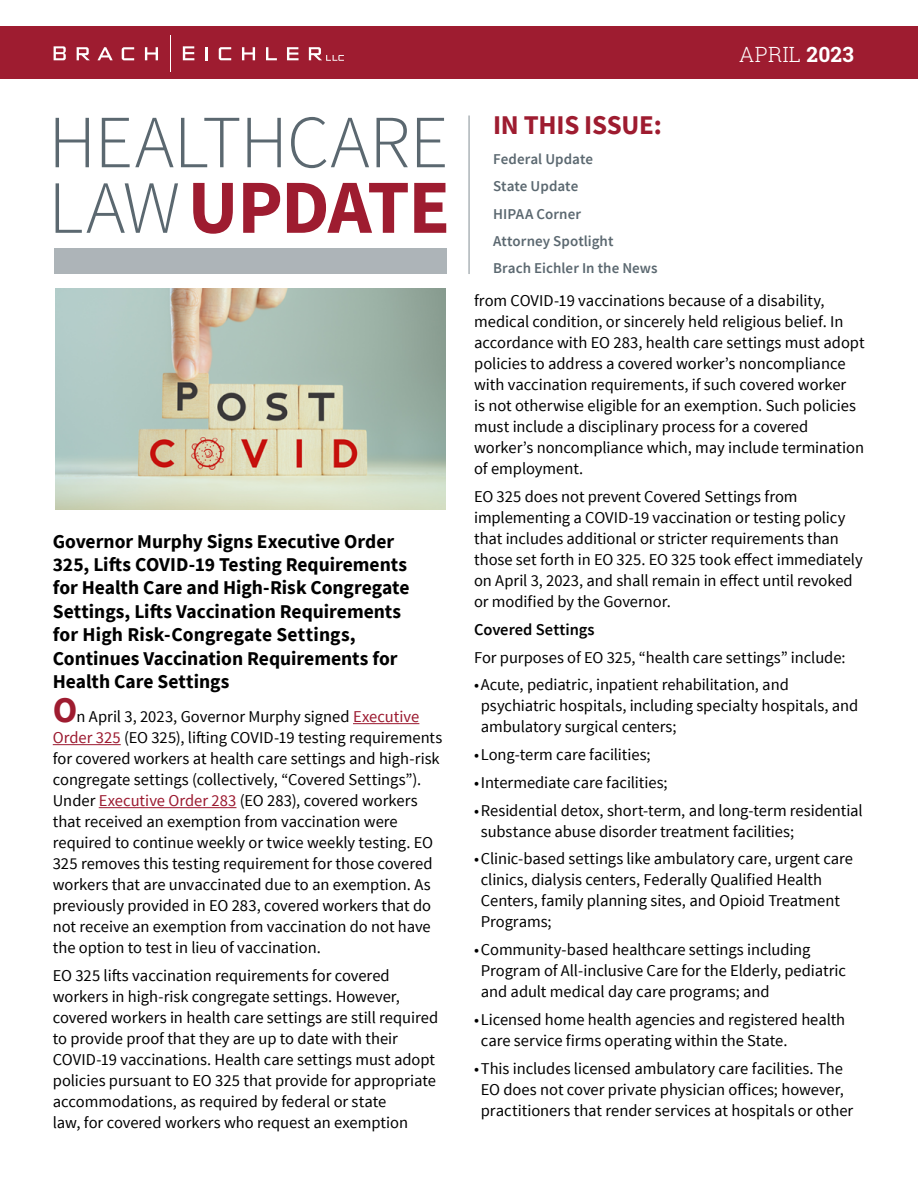
<style>
.page{position:relative;width:918px;height:1188px;background:#fff}
.page>*{position:absolute;margin:0;border:0;box-sizing:border-box;transform-origin:0 0}
.t1{font:700 76.5px "Source Sans Pro";letter-spacing:-.025em;color:#9e1c30}
.t2{font:300 75px "Source Sans Pro";letter-spacing:-.015em;color:#5b6870}
.t3{font:700 27px "Source Sans Pro";letter-spacing:-.01em;color:#9e1c30}
.t4{font:300 21px "Roboto Slab";letter-spacing:.01em;color:#fff}
.t5{font:700 19.5px/23.4px "Source Sans Pro";color:#000}
.t6{font:16.5px/21px "Source Sans Pro";letter-spacing:-.005em;color:#000}
.t7{font:600 16.5px "Source Sans Pro";color:#000}
.t8{font:600 15px/27.3px "Source Sans Pro";color:#5b6870}
.s1{font-weight:300;font-size:75px;color:#5b6870}
.s2{font-weight:700;font-size:36px;color:#9e1c30}
.s3{color:#9b192f}
.s4{font-weight:700}
</style>
<div class="page">
<hr style="left:353px;top:723px;width:66px;height:1px;background:#9b192f">
<hr style="left:53px;top:744px;width:68px;height:1px;background:#9b192f">
<hr style="left:99px;top:807px;width:137px;height:1px;background:#9b192f">
<div style="left:0;top:26px;width:918px;height:53px;background:#9e1c30"></div>
<hr style="left:468px;top:116px;width:2px;height:158px;background:#adb4b8">
<svg style="left:54px;top:46px;width:12px;height:14px"></svg>
<svg style="left:77px;top:47px;width:13px;height:13px"></svg>
<svg style="left:97px;top:47px;width:16px;height:13px"></svg>
<svg style="left:145px;top:47px;width:13px;height:13px"></svg>
<svg style="left:206px;top:47px;width:2px;height:13px"></svg>
<svg style="left:242px;top:47px;width:13px;height:13px"></svg>
<svg style="left:266px;top:47px;width:11px;height:13px"></svg>
<svg style="left:287px;top:47px;width:12px;height:13px"></svg>
<svg style="left:122px;top:47px;width:12px;height:13px"></svg>
<svg style="left:219px;top:47px;width:12px;height:13px"></svg>
<svg style="left:183px;top:46px;width:11px;height:14px"></svg>
<hr style="left:170px;top:35px;width:1px;height:37px;background:#fff">
<svg style="left:309px;top:47px;width:35px;height:14px"></svg>
<div style="left:55px;top:248px;width:392px;height:25px;background:#adb4b8"></div>
<img style="left:56px;top:289px;width:390px;height:221px">
<h2 class="t2" style="left:48px;top:97px;width:402px">HEALTHCARE</h2>
<h1 class="t1" style="left:48px;top:156px;width:403px"><span class="s1">LAW</span>UPDATE</h1>
<p class="t5" style="left:53px;top:529px;width:358px">Governor Murphy Signs Executive Order 325, Lifts COVID-19 Testing Requirements for Health Care and High-Risk Congregate Settings, Lifts Vaccination Requirements for High Risk-Congregate Settings, Continues Vaccination Requirements for Health Care Settings</p>
<p class="t6" style="left:53px;top:707px;width:391px"><span class="s2">O</span>n April 3, 2023, Governor Murphy signed <span class="s3">Executive Order 325</span> (EO 325), lifting COVID-19 testing requirements for covered workers at health care settings and high-risk congregate settings (collectively, “Covered Settings”).<br>Under <span class="s3">Executive Order 283</span> (EO 283), covered workers that received an exemption from vaccination were required to continue weekly or twice weekly testing. EO 325 removes this testing requirement for those covered workers that are unvaccinated due to an exemption. As previously provided in EO 283, covered workers that do not receive an exemption from vaccination do not have the option to test in lieu of vaccination.</p>
<p class="t6" style="left:53px;top:966px;width:387px">EO 325 lifts vaccination requirements for covered workers in high-risk congregate settings. However, covered workers in health care settings are still required to provide proof that they are up to date with their COVID-19 vaccinations. Health care settings must adopt policies pursuant to EO 325 that provide for appropriate accommodations, as required by federal or state<br>law, for covered workers who request an exemption</p>
<h3 class="t3" style="left:493px;top:107px;width:170px">IN THIS ISSUE:</h3>
<p class="t8" style="left:493px;top:146px;width:166px">Federal Update<br>State Update<br>HIPAA Corner<br>Attorney Spotlight<br>Brach Eichler In the News</p>
<p class="t4" style="left:739px;top:40px;width:116px">APRIL <span class="s4">2023</span></p>
<p class="t6" style="left:474px;top:291px;width:392px">from COVID-19 vaccinations because of a disability, medical condition, or sincerely held religious belief. In accordance with EO 283, health care settings must adopt policies to address a covered worker’s noncompliance with vaccination requirements, if such covered worker<br>is not otherwise eligible for an exemption. Such policies must include a disciplinary process for a covered worker’s noncompliance which, may include termination of employment.</p>
<p class="t6" style="left:474px;top:486px;width:390px">EO 325 does not prevent Covered Settings from implementing a COVID-19 vaccination or testing policy that includes additional or stricter requirements than those set forth in EO 325. EO 325 took effect immediately on April 3, 2023, and shall remain in effect until revoked or modified by the Governor.</p>
<p class="t7" style="left:474px;top:619px;width:122px">Covered Settings</p>
<p class="t6" style="left:474px;top:647px;width:373px">For purposes of EO 325, “health care settings” include:</p>
<p class="t6" style="left:481px;top:675px;width:379px;text-indent:-7px">•Acute, pediatric, inpatient rehabilitation, and psychiatric hospitals, including specialty hospitals, and ambulatory surgical centers;</p>
<p class="t6" style="left:474px;top:744px;width:178px">•Long-term care facilities;</p>
<p class="t6" style="left:474px;top:772px;width:195px">•Intermediate care facilities;</p>
<p class="t6" style="left:481px;top:800px;width:383px;text-indent:-7px">•Residential detox, short-term, and long-term residential substance abuse disorder treatment facilities;</p>
<p class="t6" style="left:481px;top:849px;width:374px;text-indent:-7px">•Clinic-based settings like ambulatory care, urgent care clinics, dialysis centers, Federally Qualified Health Centers, family planning sites, and Opioid Treatment Programs;</p>
<p class="t6" style="left:481px;top:939px;width:367px;text-indent:-7px">•Community-based healthcare settings including<br>Program of All-inclusive Care for the Elderly, pediatric and adult medical day care programs; and</p>
<p class="t6" style="left:481px;top:1009px;width:366px;text-indent:-7px">•Licensed home health agencies and registered health care service firms operating within the State.</p>
<p class="t6" style="left:481px;top:1058px;width:374px;text-indent:-7px">•This includes licensed ambulatory care facilities. The<br>EO does not cover private physician offices; however, practitioners that render services at hospitals or other</p>
</div>
